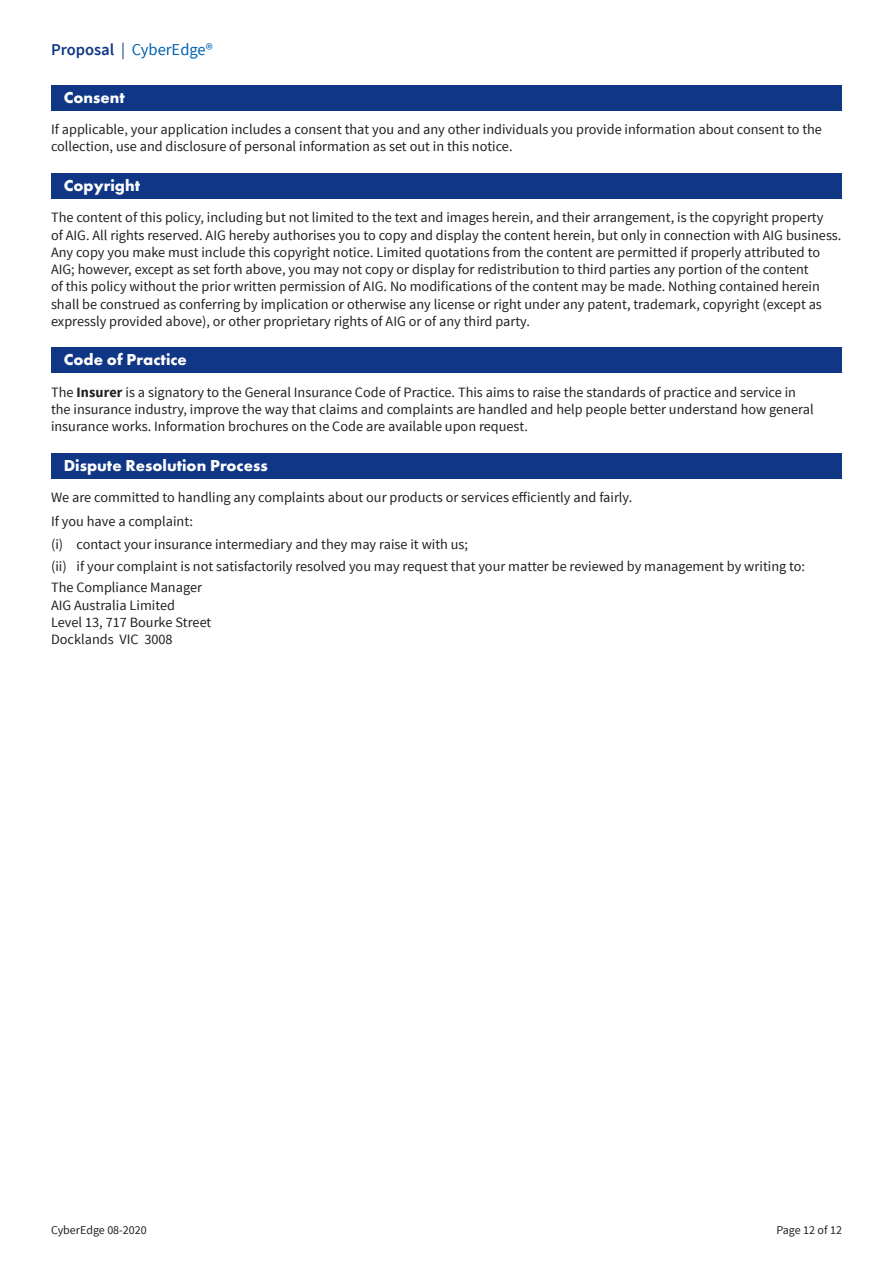
<style>
.page{position:relative;width:893px;height:1263px;background:#fff}
.page>*{position:absolute;margin:0;border:0;box-sizing:border-box;transform-origin:0 0}
.t1{font:700 16.5px "Futura PT";color:#fff}
.t2{font:16.5px "Source Sans Pro";color:#0160ae}
.Bodycopy{font:14.25px/17.2px "Source Sans Pro";color:#231f20}
.Bodycopy-2{font:12px "Source Sans Pro";color:#231f20}
.s1{font-weight:600;color:#103785}
.s2{color:#103785}
.s3{font-weight:700}
</style>
<div class="page">
<div style="left:51px;top:85px;width:791px;height:26px;background:#103785"></div>
<div style="left:51px;top:173px;width:791px;height:26px;background:#103785"></div>
<div style="left:51px;top:348px;width:791px;height:25px;background:#103785"></div>
<div style="left:51px;top:453px;width:791px;height:25px;background:#103785"></div>
<p class="t2" style="left:51px;top:39px;width:163px"><span class="s1">Proposal</span> <span class="s2">|</span> CyberEdge®</p>
<p class="t1" style="left:64px;top:86px;width:63px">Consent</p>
<p class="Bodycopy" style="left:51px;top:121px;width:772px">If applicable, your application includes a consent that you and any other individuals you provide information about consent to the collection, use and disclosure of personal information as set out in this notice.</p>
<p class="t1" style="left:64px;top:175px;width:78px">Copyright</p>
<p class="Bodycopy" style="left:51px;top:209px;width:792px">The content of this policy, including but not limited to the text and images herein, and their arrangement, is the copyright property<br>of AIG. All rights reserved. AIG hereby authorises you to copy and display the content herein, but only in connection with AIG business.<br>Any copy you make must include this copyright notice. Limited quotations from the content are permitted if properly attributed to AIG; however, except as set forth above, you may not copy or display for redistribution to third parties any portion of the content<br>of this policy without the prior written permission of AIG. No modifications of the content may be made. Nothing contained herein shall be construed as conferring by implication or otherwise any license or right under any patent, trademark, copyright (except as expressly provided above), or other proprietary rights of AIG or of any third party.</p>
<p class="t1" style="left:64px;top:349px;width:125px">Code of Practice</p>
<p class="Bodycopy" style="left:51px;top:384px;width:764px">The <span class="s3">Insurer</span> is a signatory to the General Insurance Code of Practice. This aims to raise the standards of practice and service in the insurance industry, improve the way that claims and complaints are handled and help people better understand how general insurance works. Information brochures on the Code are available upon request.</p>
<p class="t1" style="left:64px;top:454px;width:205px">Dispute Resolution Process</p>
<p class="Bodycopy" style="left:51px;top:486px;width:583px;line-height:23.7px">We are committed to handling any complaints about our products or services efficiently and fairly.<br>If you have a complaint:<br>(i) contact your insurance intermediary and they may raise it with us;</p>
<p class="Bodycopy" style="left:51px;top:556px;width:756px;line-height:21.5px">(ii) if your complaint is not satisfactorily resolved you may request that your matter be reviewed by management by writing to:<br>The Compliance Manager</p>
<p class="Bodycopy" style="left:51px;top:596px;width:162px">AIG Australia Limited<br>Level 13, 717 Bourke Street<br>Docklands VIC 3008</p>
<p class="Bodycopy-2" style="left:51px;top:1222px;width:97px">CyberEdge 08-2020</p>
<p class="Bodycopy-2" style="left:776px;top:1222px;width:67px">Page 12 of 12</p>
</div>
